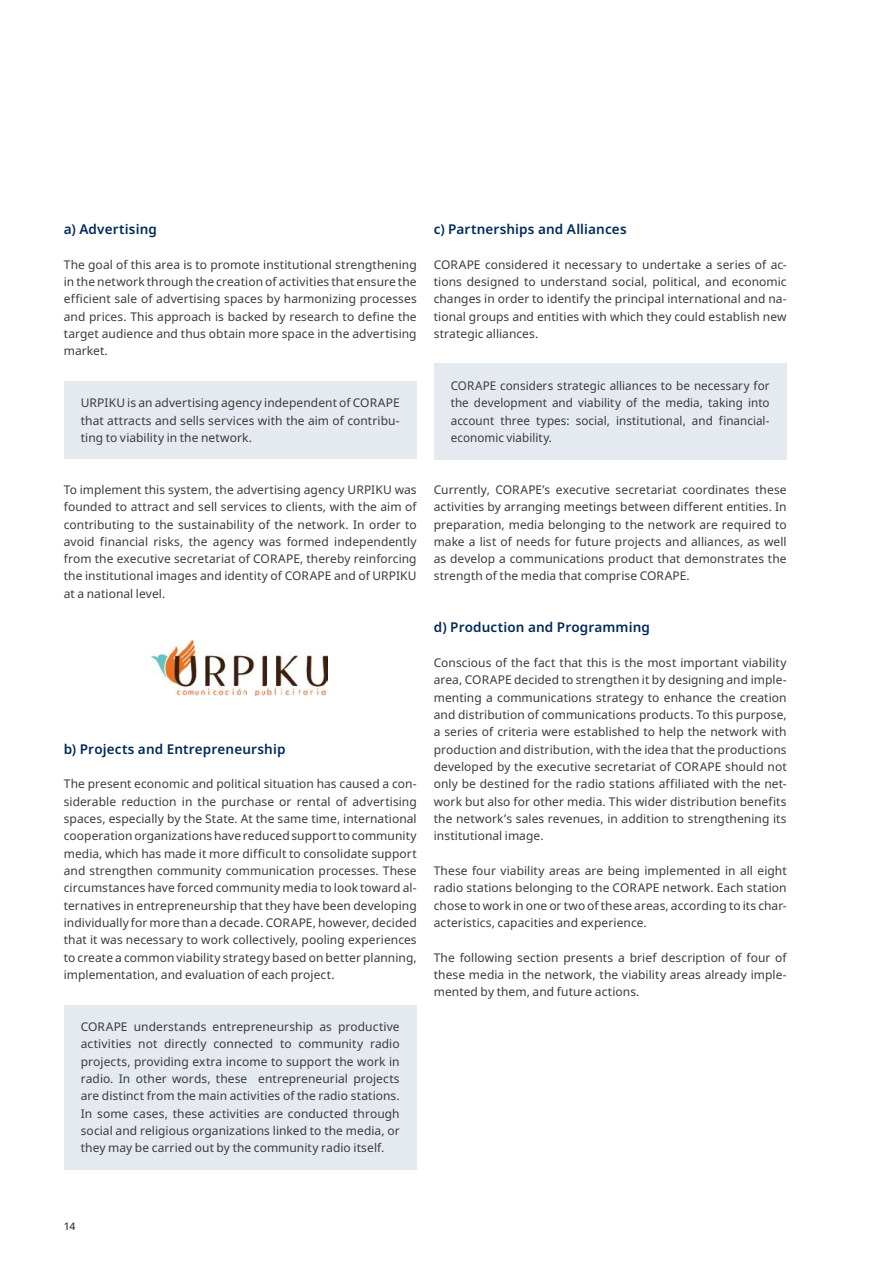
<style>
.page{position:relative;width:893px;height:1263px;background:#fff}
.page>*{position:absolute;margin:0;border:0;box-sizing:border-box;transform-origin:0 0}
.t1{font:600 13.5px "Noto Sans";letter-spacing:.01em;color:#002a58}
.t2{font:12px/17.4px "Noto Sans";letter-spacing:.005em;color:#3b3b3a;text-align:justify}
.t3{font:500 10.5px "Noto Sans";color:#3b3b3a}
</style>
<div class="page">
<img style="left:151px;top:640px;width:176px;height:55px">
<div style="left:64px;top:381px;width:353px;height:78px;background:#e4eaef"></div>
<div style="left:434px;top:363px;width:353px;height:96px;background:#e4eaef"></div>
<div style="left:64px;top:1005px;width:353px;height:164px;background:#e4eaef"></div>
<p class="t1" style="left:64px;top:219px;width:95px">a) Advertising</p>
<p class="t2" style="left:64px;top:256px;width:354px">The goal of this area is to promote institutional strengthening in the network through the creation of activities that ensure the efficient sale of advertising spaces by harmonizing processes and prices. This approach is backed by research to define the target audience and thus obtain more space in the advertising market.</p>
<p class="t2" style="left:81px;top:394px;width:320px">URPIKU is an advertising agency independent of CORAPE that attracts and sells services with the aim of contribu&shy;ting to viability in the network.</p>
<p class="t2" style="left:64px;top:481px;width:354px">To implement this system, the advertising agency URPIKU was founded to attract and sell services to clients, with the aim of contributing to the sustainability of the network. In order to avoid financial risks, the agency was formed independently from the executive secretariat of CORAPE, thereby reinforcing the institutional images and identity of CORAPE and of URPIKU at a national level.</p>
<p class="t1" style="left:64px;top:739px;width:223px">b) Projects and Entrepreneurship</p>
<p class="t2" style="left:64px;top:776px;width:354px">The present economic and political situation has caused a con&shy;siderable reduction in the purchase or rental of advertising spaces, especially by the State. At the same time, international cooperation organizations have reduced support to community media, which has made it more difficult to consolidate support and strengthen community communication processes. These circumstances have forced community media to look toward al&shy;ternatives in entrepreneurship that they have been developing individually for more than a decade. CORAPE, however, decided that it was necessary to work collectively, pooling experiences to create a common viability strategy based on better planning, implementation, and evaluation of each project.</p>
<p class="t2" style="left:81px;top:1018px;width:320px">CORAPE understands entrepreneurship as productive activities not directly connected to community radio projects, providing extra income to support the work in radio. In other words, these entrepreneurial projects are distinct from the main activities of the radio stations.<br>In some cases, these activities are conducted through social and religious organizations linked to the media, or they may be carried out by the community radio itself.</p>
<p class="t1" style="left:434px;top:219px;width:194px">c) Partnerships and Alliances</p>
<p class="t2" style="left:434px;top:256px;width:354px">CORAPE considered it necessary to undertake a series of ac&shy;tions designed to understand social, political, and economic changes in order to identify the principal international and na&shy;tional groups and entities with which they could establish new strategic alliances.</p>
<p class="t2" style="left:451px;top:377px;width:320px">CORAPE considers strategic alliances to be necessary for the development and viability of the media, taking into account three types: social, institutional, and financial&shy;economic viability.</p>
<p class="t2" style="left:434px;top:481px;width:354px">Currently, CORAPE’s executive secretariat coordinates these activities by arranging meetings between different entities. In preparation, media belonging to the network are required to make a list of needs for future projects and alliances, as well as develop a communications product that demonstrates the strength of the media that comprise CORAPE.</p>
<p class="t1" style="left:434px;top:618px;width:218px">d) Production and Programming</p>
<p class="t2" style="left:434px;top:654px;width:354px">Conscious of the fact that this is the most important viability area, CORAPE decided to strengthen it by designing and imple&shy;menting a communications strategy to enhance the creation and distribution of communications products. To this purpose, a series of criteria were established to help the network with production and distribution, with the idea that the productions developed by the executive secretariat of CORAPE should not only be destined for the radio stations affiliated with the net&shy;work but also for other media. This wider distribution benefits the network’s sales revenues, in addition to strengthening its institutional image.</p>
<p class="t2" style="left:434px;top:862px;width:354px">These four viability areas are being implemented in all eight radio stations belonging to the CORAPE network. Each station chose to work in one or two of these areas, according to its char&shy;acteristics, capacities and experience.</p>
<p class="t2" style="left:434px;top:949px;width:354px">The following section presents a brief description of four of these media in the network, the viability areas already imple&shy;mented by them, and future actions.</p>
<p class="t3" style="left:64px;top:1219px;width:13px">14</p>
</div>
